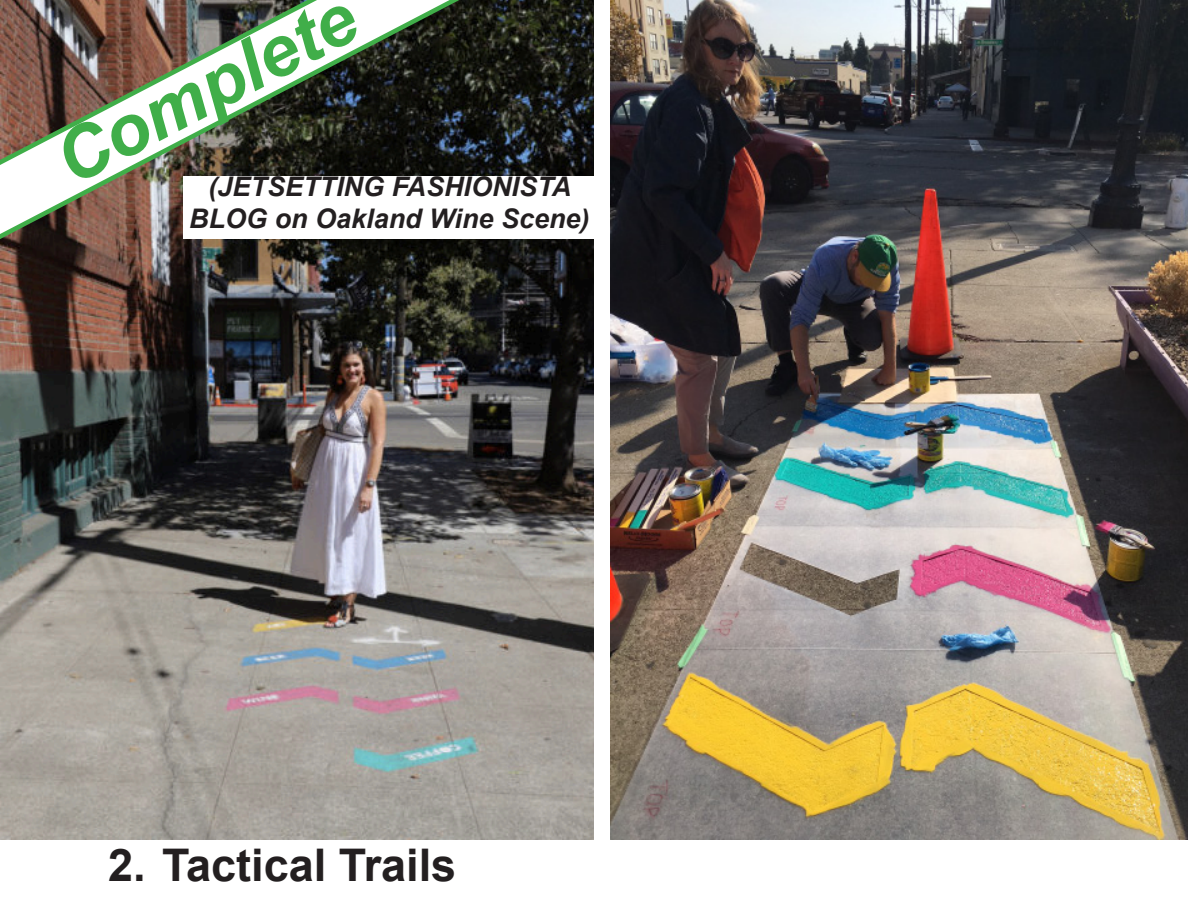
<style>
.page{position:relative;width:1188px;height:918px;background:#fff}
.page>*{position:absolute;margin:0;border:0;box-sizing:border-box;transform-origin:0 0}
.t1{font:italic 700 72px "Arial";color:#40ae49}
.t2{font:700 45px "Arial";color:#231f20}
.t3{font:italic 700 27px/32.4px "Arial";color:#231f20;text-align:center}
</style>
<div class="page">
<img style="left:0;top:0;width:594px;height:839px">
<img style="left:610px;top:0;width:578px;height:839px">
<img style="left:0;top:0;width:495px;height:266px">
<div style="left:183px;top:176px;width:413px;height:63px;background:#fff"></div>
<p class="t1" style="left:38px;top:120px;width:330px;rotate:-27deg">Complete</p>
<p class="t3" style="left:189px;top:171px;width:402px">(JETSETTING FASHIONISTA<br>BLOG on Oakland Wine Scene)</p>
<p class="t2" style="left:108px;top:835px;width:350px">2. Tactical Trails</p>
</div>
